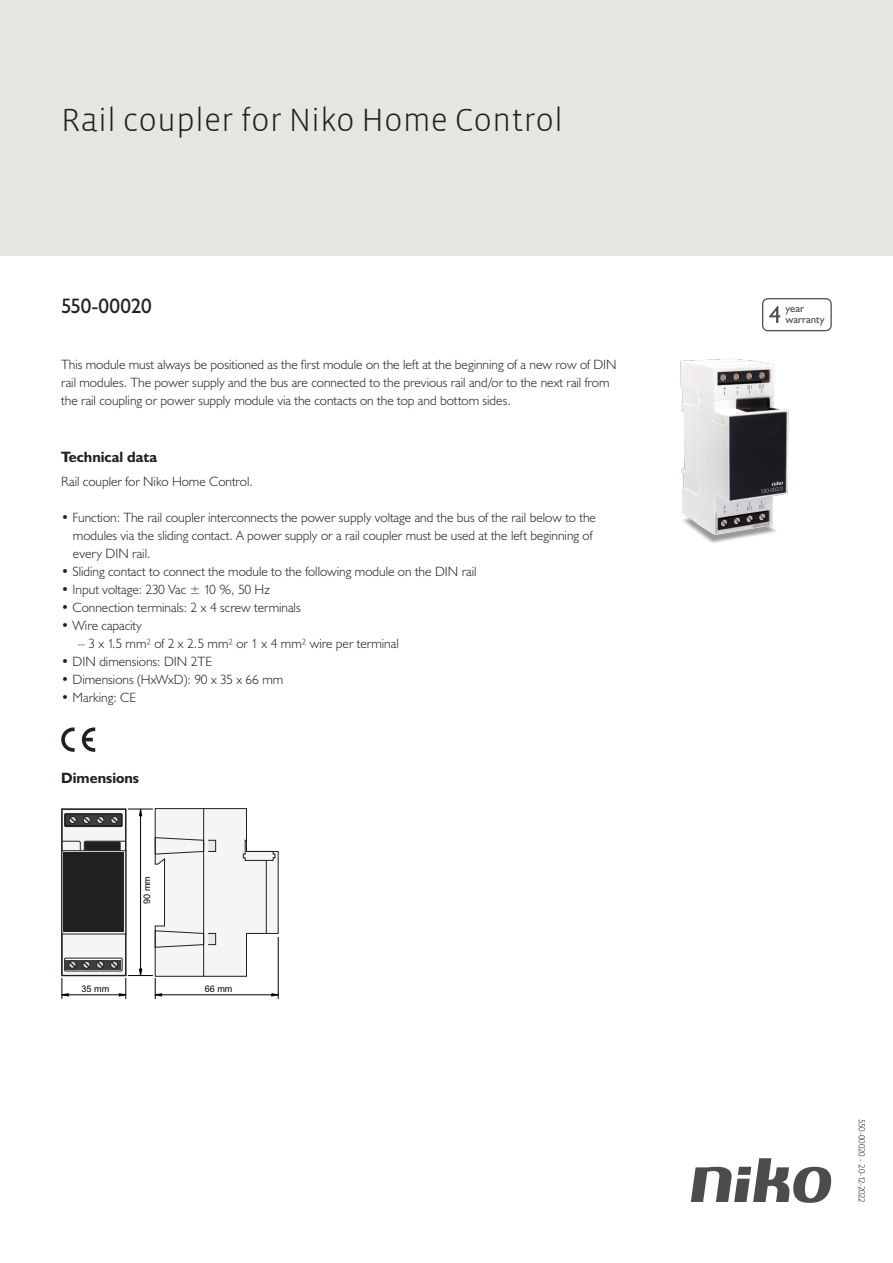
<style>
.page{position:relative;width:893px;height:1263px;background:#fff}
.page>*{position:absolute;margin:0;border:0;box-sizing:border-box;transform-origin:0 0}
.Title_datasheets{font:300 33px "Vista Sans";color:#231f20}
.Article_number{font:21px "Humanist 521 BT";letter-spacing:-.015em;color:#231f20}
.Titles_parts{font:700 15px "Humanist 521 BT";color:#231f20}
.USP_Bullets{font:300 13.5px/18px "Humanist 521 BT";color:#231f20}
.Platte_tekst_CAB{font:300 13.5px/18px "Humanist 521 BT";color:#231f20}
.USP_Bullets_level_2{font:300 13.5px "Humanist 521 BT";color:#231f20}
.t1{font:10.8px/10.8px "Humanist 521 BT";color:#4b4c4d}
.Revision{font:300 9px "Humanist 521 BT";letter-spacing:-.03em;color:#231f20}
.t2{font:9px "Arial";color:#000001}
</style>
<div class="page">
<svg style="left:691px;top:1158px;width:141px;height:45px"></svg>
<div style="left:0;top:0;width:893px;height:255px;background:#e6e6e0"></div>
<svg style="left:82px;top:727px;width:13px;height:25px"></svg>
<svg style="left:61px;top:727px;width:14px;height:25px"></svg>
<svg style="left:61px;top:808px;width:218px;height:190px"></svg>
<svg style="left:762px;top:298px;width:70px;height:33px"></svg>
<img style="left:680px;top:358px;width:109px;height:185px">
<p class="Title_datasheets" style="left:61px;top:100px;width:503px">Rail coupler for Niko Home Control</p>
<p class="Article_number" style="left:61px;top:293px;width:92px">550-00020</p>
<p class="Platte_tekst_CAB" style="left:61px;top:355px;width:557px">This module must always be positioned as the first module on the left at the beginning of a new row of DIN rail modules. The power supply and the bus are connected to the previous rail and/or to the next rail from the rail coupling or power supply module via the contacts on the top and bottom sides.</p>
<p class="Titles_parts" style="left:61px;top:447px;width:98px">Technical data</p>
<p class="Platte_tekst_CAB" style="left:61px;top:472px;width:193px">Rail coupler for Niko Home Control.</p>
<p class="USP_Bullets" style="left:73px;top:508px;width:525px;text-indent:-12px">• Function: The rail coupler interconnects the power supply voltage and the bus of the rail below to the modules via the sliding contact. A power supply or a rail coupler must be used at the left beginning of every DIN rail.</p>
<p class="USP_Bullets" style="left:61px;top:562px;width:417px">• Sliding contact to connect the module to the following module on the DIN rail</p>
<p class="USP_Bullets" style="left:61px;top:580px;width:210px">• Input voltage: 230 Vac ± 10 %, 50 Hz</p>
<p class="USP_Bullets" style="left:61px;top:598px;width:241px">• Connection terminals: 2 x 4 screw terminals</p>
<p class="USP_Bullets" style="left:61px;top:616px;width:82px">• Wire capacity</p>
<p class="USP_Bullets_level_2" style="left:78px;top:635px;width:322px">– 3 x 1.5 mm² of 2 x 2.5 mm² or 1 x 4 mm² wire per terminal</p>
<p class="USP_Bullets" style="left:61px;top:652px;width:152px">• DIN dimensions: DIN 2TE</p>
<p class="USP_Bullets" style="left:61px;top:670px;width:223px">• Dimensions (HxWxD): 90 x 35 x 66 mm</p>
<p class="USP_Bullets" style="left:61px;top:688px;width:76px">• Marking: CE</p>
<p class="Titles_parts" style="left:61px;top:769px;width:79px">Dimensions</p>
<p class="t2" style="left:141px;top:904px;width:29px;rotate:-90deg">90 mm</p>
<p class="t2" style="left:82px;top:983px;width:29px">35 mm</p>
<p class="t2" style="left:205px;top:983px;width:29px">66 mm</p>
<p class="t1" style="left:785px;top:303px;width:41px">year warranty</p>
<p class="Revision" style="left:868px;top:1119px;width:85px;rotate:90deg">550-00020 - 20-12-2022</p>
</div>
